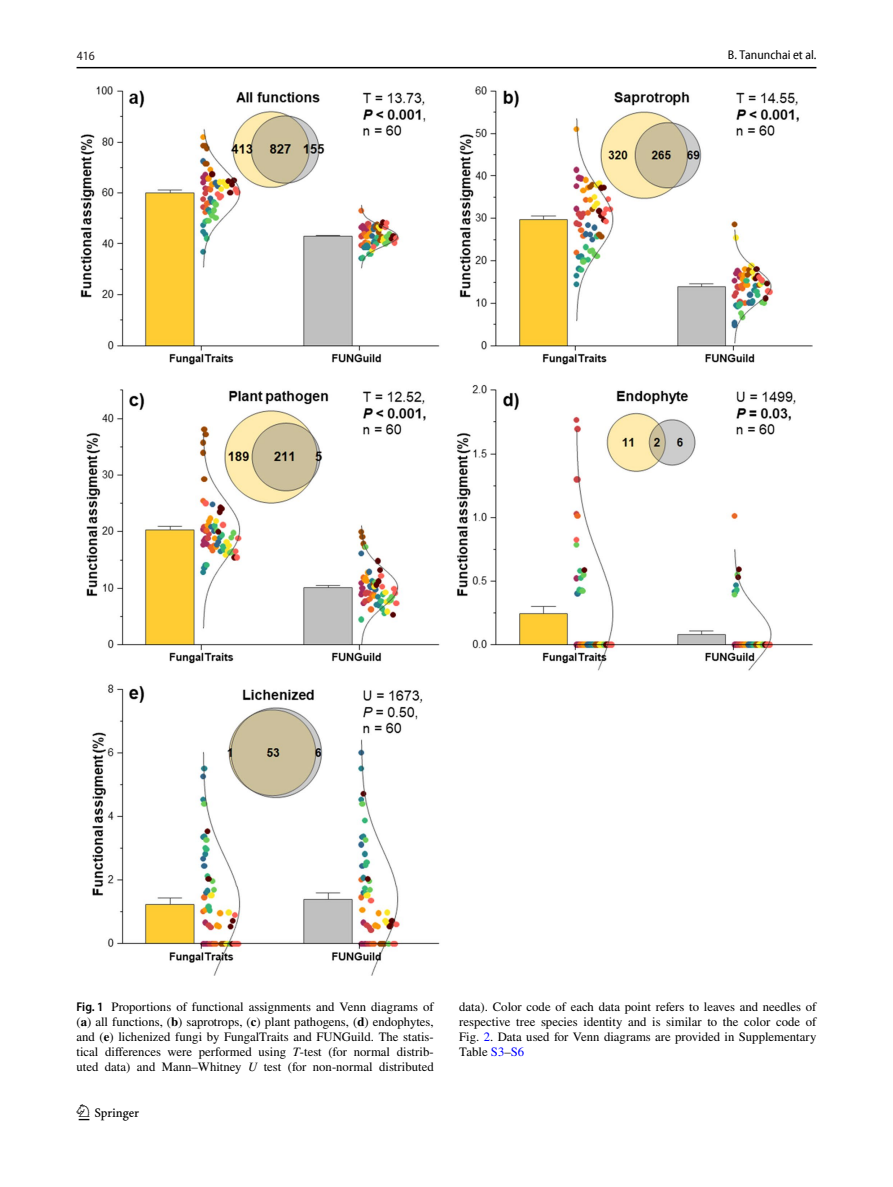
<style>
.page{position:relative;width:893px;height:1187px;background:#fff}
.page>*{position:absolute;margin:0;border:0;box-sizing:border-box;transform-origin:0 0}
.t1{font:22.5px "Springnew Regular 2";color:#000}
.t2{font:12.75px/15px "STIX";color:#000;text-align:justify}
.t3{font:semi-condensed 12.75px "Myriad Pro Unic";color:#000}
.t4{font:12.75px "Adv T Tc 488 b 0 e 6";color:#231f20}
.s1{font-family:"Myriad Pro";font-weight:600;font-stretch:semi-condensed}
.s2{font-weight:700}
.s3{font-style:italic}
.s4{color:#00f}
</style>
<div class="page">
<hr style="left:77px;top:67px;width:739px;height:1px;background:#000">
<img style="left:81px;top:87px;width:731px;height:888px">
<p class="t4" style="left:77px;top:51px;width:19px">416</p>
<p class="t3" style="left:728px;top:50px;width:90px">B. Tanunchai et al.</p>
<p class="t2" style="left:77px;top:999px;width:359px"><span class="s1">Fig. 1</span> Proportions of functional assignments and Venn diagrams of (<span class="s2">a</span>) all functions, (<span class="s2">b</span>) saprotrops, (<span class="s2">c</span>) plant pathogens, (<span class="s2">d</span>) endophytes, and (<span class="s2">e</span>) lichenized fungi by FungalTraits and FUNGuild. The statis&shy;tical differences were performed using <span class="s3">T</span>-test (for normal distrib&shy;uted data) and Mann–Whitney <span class="s3">U</span> test (for non-normal distributed</p>
<p class="t2" style="left:459px;top:999px;width:359px">data). Color code of each data point refers to leaves and needles of respective tree species identity and is similar to the color code of Fig. <span class="s4">2</span>. Data used for Venn diagrams are provided in Supplementary Table <span class="s4">S3</span>–<span class="s4">S6</span></p>
<h1 class="t1" style="left:79px;top:1104px;width:62px">1 3</h1>
</div>
